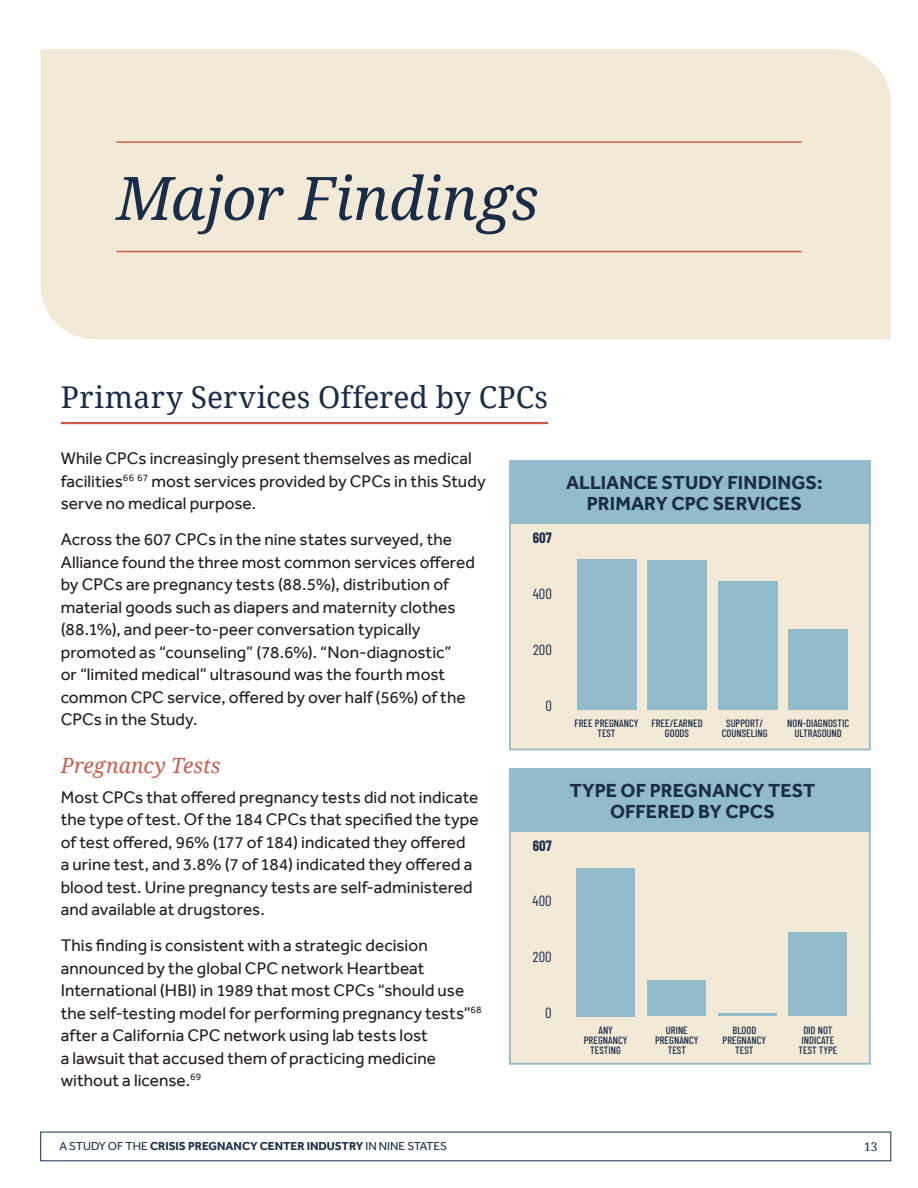
<style>
.page{position:relative;width:918px;height:1188px;background:#fff}
.page>*{position:absolute;margin:0;border:0;box-sizing:border-box;transform-origin:0 0}
.Section_Title_Page{font:italic 60px "Droid Serif";letter-spacing:-.005em;color:#1a2d48}
.Page_Title_Med{font:30px "Droid Serif";letter-spacing:.005em;color:#1a2d48}
.Subhead{font:italic 21px "Droid Serif";color:#cb5c4a}
.Inline_Table_Title{font:700 19.5px/21.1px "Effra";letter-spacing:.005em;color:#1a2d48;text-align:center}
.Report_Body{font:17.25px/22.5px "Effra";letter-spacing:.005em;color:#231f20}
.t1{font:14.55px "Barlow Condensed";color:#1a2d48}
.t2{font:700 14.55px "Barlow Condensed";color:#1a2d48}
.t3{font:12px "Droid Serif";color:#1a2d48}
.t4{font:700 11.85px "Effra";color:#1a2d48}
.t5{font:500 10.65px/10.1px "Barlow Condensed";color:#1a2d48;text-align:center}
.s1{font-weight:400}
</style>
<div class="page">
<div style="left:40px;top:49px;width:851px;height:290px;background:#f2e9d7"></div>
<hr style="left:116px;top:141px;width:686px;height:2px;background:#cb5c4a">
<hr style="left:116px;top:251px;width:686px;height:1px;background:#cb5c4a">
<hr style="left:61px;top:422px;width:487px;height:2px;background:#cb5c4a">
<div style="left:509px;top:460px;width:362px;height:290px;background:#f2e9d7;border:2px solid #92bbcc"></div>
<div style="left:510px;top:460px;width:361px;height:64px;background:#92bbcc"></div>
<div style="left:789px;top:629px;width:59px;height:81px;background:#92bbcc"></div>
<div style="left:718px;top:581px;width:59px;height:129px;background:#92bbcc"></div>
<div style="left:647px;top:561px;width:60px;height:149px;background:#92bbcc"></div>
<div style="left:577px;top:560px;width:59px;height:150px;background:#92bbcc"></div>
<div style="left:509px;top:768px;width:362px;height:297px;background:#f2e9d7;border:2px solid #92bbcc"></div>
<div style="left:510px;top:768px;width:361px;height:64px;background:#92bbcc"></div>
<hr style="left:718px;top:1014px;width:59px;height:2px;background:#92bbcc">
<div style="left:647px;top:981px;width:59px;height:35px;background:#92bbcc"></div>
<div style="left:789px;top:932px;width:58px;height:84px;background:#92bbcc"></div>
<div style="left:576px;top:868px;width:59px;height:148px;background:#92bbcc"></div>
<p class="Section_Title_Page" style="left:116px;top:157px;width:424px">Major Findings</p>
<p class="Page_Title_Med" style="left:61px;top:377px;width:489px">Primary Services Offered by CPCs</p>
<p class="Report_Body" style="left:61px;top:447px;width:426px">While CPCs increasingly present themselves as medical facilities<sup>66</sup> <sup>67</sup> most services provided by CPCs in this Study serve no medical purpose.</p>
<p class="Report_Body" style="left:61px;top:528px;width:416px">Across the 607 CPCs in the nine states surveyed, the Alliance found the three most common services offered by CPCs are pregnancy tests (88.5%), distribution of material goods such as diapers and maternity clothes (88.1%), and peer-to-peer conversation typically promoted as “counseling” (78.6%). “Non-diagnostic”<br>or “limited medical” ultrasound was the fourth most common CPC service, offered by over half (56%) of the CPCs in the Study.</p>
<p class="Subhead" style="left:61px;top:751px;width:161px">Pregnancy Tests</p>
<p class="Report_Body" style="left:61px;top:785px;width:419px">Most CPCs that offered pregnancy tests did not indicate the type of test. Of the 184 CPCs that specified the type of test offered, 96% (177 of 184) indicated they offered<br>a urine test, and 3.8% (7 of 184) indicated they offered a blood test. Urine pregnancy tests are self-administered and available at drugstores.</p>
<p class="Report_Body" style="left:61px;top:934px;width:423px">This finding is consistent with a strategic decision announced by the global CPC network Heartbeat International (HBI) in 1989 that most CPCs “should use the self-testing model for performing pregnancy tests”<sup>68 </sup>after a California CPC network using lab tests lost<br>a lawsuit that accused them of practicing medicine without a license.<sup>69</sup></p>
<p class="t2" style="left:533px;top:528px;width:20px">607</p>
<p class="t1" style="left:533px;top:584px;width:20px">400</p>
<p class="t1" style="left:533px;top:640px;width:20px">200</p>
<p class="t1" style="left:545px;top:695px;width:8px">0</p>
<p class="t2" style="left:533px;top:835px;width:20px">607</p>
<p class="t1" style="left:533px;top:891px;width:20px">400</p>
<p class="t1" style="left:533px;top:947px;width:20px">200</p>
<p class="t1" style="left:545px;top:1003px;width:8px">0</p>
<p class="Inline_Table_Title" style="left:566px;top:472px;width:258px">ALLIANCE STUDY FINDINGS:<br>PRIMARY CPC SERVICES</p>
<p class="t5" style="left:574px;top:717px;width:66px">FREE PREGNANCY<br>TEST</p>
<p class="t5" style="left:651px;top:717px;width:53px">FREE/EARNED<br>GOODS</p>
<p class="t5" style="left:722px;top:717px;width:47px">SUPPORT/<br>COUNSELING</p>
<p class="t5" style="left:787px;top:717px;width:63px">NON-DIAGNOSTIC<br>ULTRASOUND</p>
<p class="Inline_Table_Title" style="left:570px;top:780px;width:247px">TYPE OF PREGNANCY TEST<br>OFFERED BY CPCS</p>
<p class="t5" style="left:584px;top:1024px;width:45px">ANY<br>PREGNANCY<br>TESTING</p>
<p class="t5" style="left:655px;top:1024px;width:45px">URINE<br>PREGNANCY<br>TEST</p>
<p class="t5" style="left:723px;top:1024px;width:45px">BLOOD<br>PREGNANCY<br>TEST</p>
<p class="t5" style="left:799px;top:1024px;width:40px">DID NOT<br>INDICATE<br>TEST TYPE</p>
<p class="t4" style="left:59px;top:1139px;width:389px"><span class="s1">A STUDY OF THE</span> CRISIS PREGNANCY CENTER INDUSTRY <span class="s1">IN NINE STATES</span></p>
<p class="t3" style="left:864px;top:1138px;width:15px">13</p>
</div>
